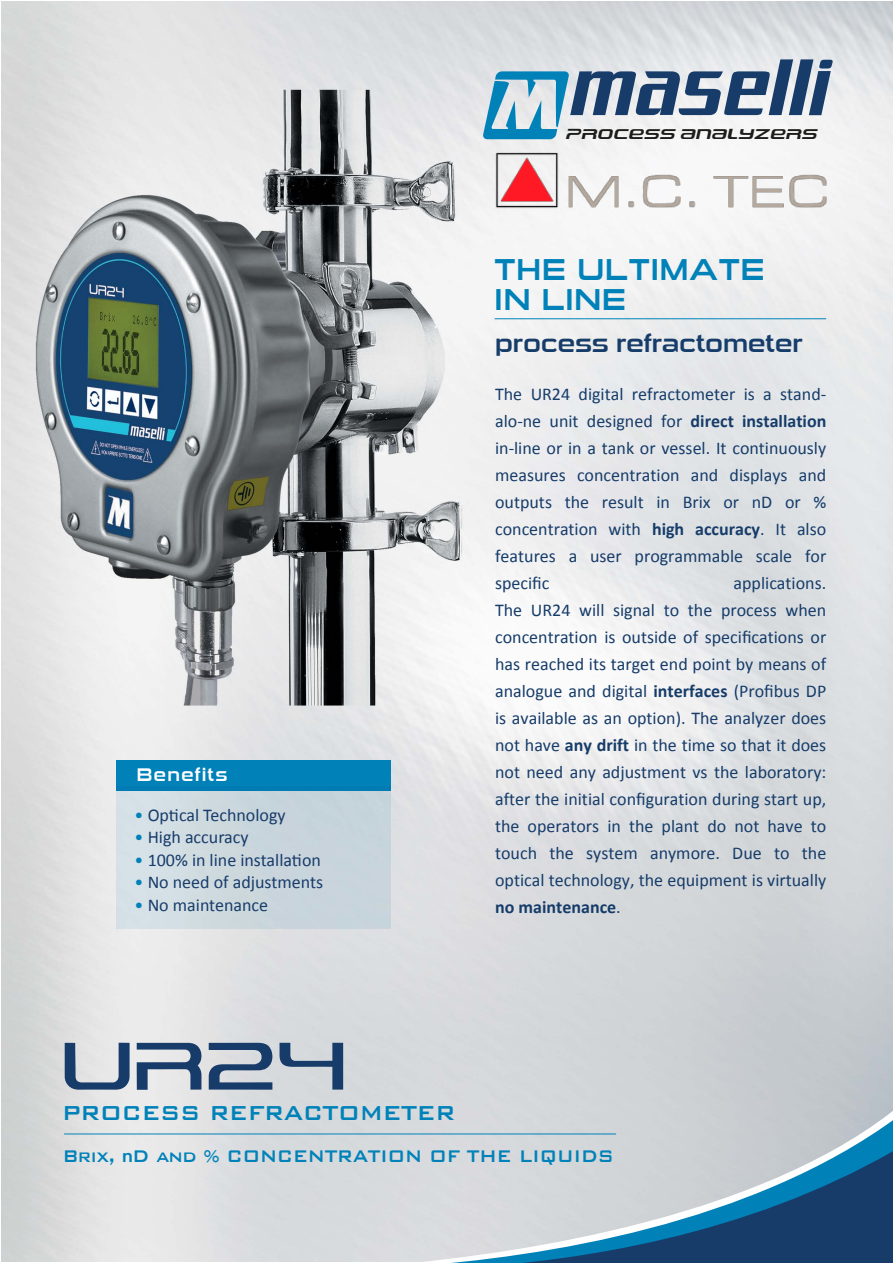
<style>
.page{position:relative;width:893px;height:1263px;background:#fff}
.page>*{position:absolute;margin:0;border:0;box-sizing:border-box;transform-origin:0 0}
.t1{font:60px "maselli";color:#183c6a}
.t2{font:29.85px/30px "Sui Generis Rg";letter-spacing:.03em;color:#0082b9;scale:1.04 1}
.t3{font:500 27px "Bank Gothic";letter-spacing:-.03em;color:#0082b9;scale:.95 1}
.t4{font:24.3px "Sui Generis";letter-spacing:-.01em;color:#163c69;scale:1.04 1}
.t5{font:500 22.5px "Bank Gothic";letter-spacing:-.03em;color:#0082b9;scale:.91 1}
.t6{font:18px/27px "Calibri";color:#163c69;text-align:justify}
.t7{font:18px "Calibri";color:#183c6a}
.t8{font:18px "Sui Generis Rg";letter-spacing:.06em;color:#fff}
.t9{font:italic 15.9px "maselli";color:#1d1d1b}
.s1{color:#0082b9}
.s2{font-weight:700}
.s3{font-family:"Futura";font-size:18.75px}
</style>
<div class="page">
<img style="left:2px;top:2px;width:890px;height:1259px">
<hr style="left:64px;top:1133px;width:552px;height:1px;background:#0082b9">
<svg style="left:259px;top:1085px;width:634px;height:10px;background:#ced2d6"></svg>
<svg style="left:259px;top:1095px;width:634px;height:37px;background:#ced3d6"></svg>
<svg style="left:259px;top:1132px;width:634px;height:131px;background:#a0b4c3"></svg>
<div style="left:117px;top:760px;width:274px;height:30px;background:#0082b9"></div>
<div style="left:117px;top:787px;width:274px;height:142px;background:#cad6dd"></div>
<img style="left:394px;top:37px;width:440px;height:375px">
<p class="t9" style="left:565px;top:124px;width:257px">PROCESS ANALYZERS</p>
<p class="t8" style="left:137px;top:764px;width:92px">Benefits</p>
<p class="t7" style="left:135px;top:803px;width:153px"><span class="s1">•</span> Optical Technology</p>
<p class="t7" style="left:135px;top:826px;width:115px"><span class="s1">•</span> High accuracy</p>
<p class="t7" style="left:135px;top:848px;width:188px"><span class="s1">•</span> 100% in line installation</p>
<p class="t7" style="left:135px;top:871px;width:190px"><span class="s1">•</span> No need of adjustments</p>
<p class="t7" style="left:135px;top:893px;width:135px"><span class="s1">•</span> No maintenance</p>
<h2 class="t2" style="left:495px;top:255px;width:261px">THE ULTIMATE<br>IN LINE</h2>
<h3 class="t4" style="left:495px;top:329px;width:297px">process refractometer</h3>
<p class="t6" style="left:495px;top:380px;width:333px">The UR24 digital refractometer is a stand&shy;alo-ne unit designed for <span class="s2">direct installation </span>in-line or in a tank or vessel. It continuously measures concentration and displays and outputs the result in Brix or nD or % concentration with <span class="s2">high accuracy</span>. It also features a user programmable scale for specific</p>
<p class="t6" style="left:495px;top:569px;width:333px;text-indent:238px">applications.<br>The UR24 will signal to the process when concentration is outside of specifications or has reached its target end point by means of analogue and digital <span class="s2">interfaces</span> (Profibus DP is available as an option). The analyzer does not have <span class="s2">any drift</span> in the time so that it does not need any adjustment vs the laboratory: after the initial configuration during start up, the operators in the plant do not have to touch the system anymore. Due to the optical technology, the equipment is virtually <span class="s2">no maintenance</span>.</p>
<h1 class="t1" style="left:61px;top:1034px;width:287px">UR24</h1>
<h3 class="t3" style="left:62px;top:1091px;width:416px">PROCESS REFRACTOMETER</h3>
<p class="t5" style="left:62px;top:1138px;width:608px">Brix, <span class="s3">n</span>D and % CONCENTRATION OF THE LIQUIDS</p>
</div>
